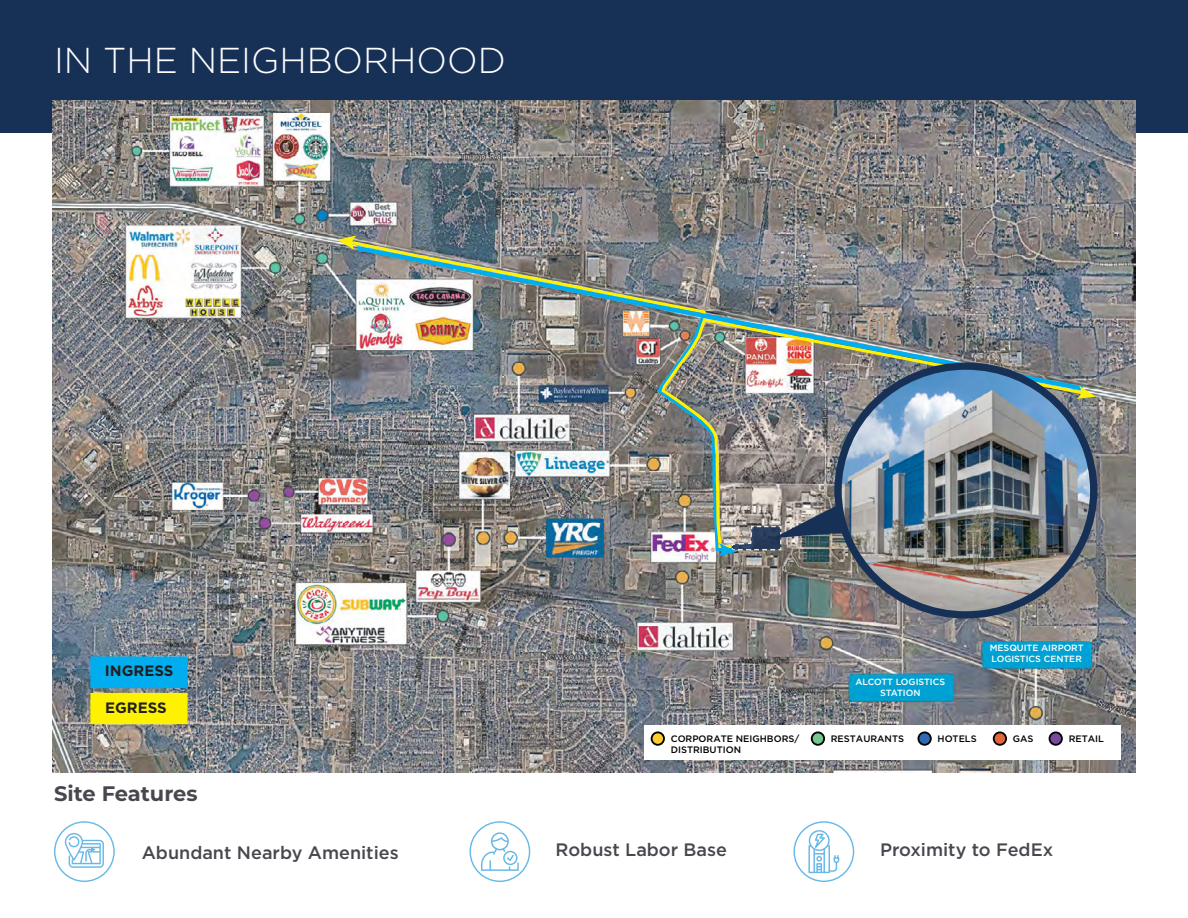
<style>
.page{position:relative;width:1188px;height:918px;background:#fff}
.page>*{position:absolute;margin:0;border:0;box-sizing:border-box;transform-origin:0 0}
.t1{font:300 36px "Gotham";color:#fff}
.t2{font:700 21px "Montserrat";color:#47474e}
.t3{font:500 18px "Gotham";color:#47474e}
.t4{font:700 15px "Gotham";color:#231f20}
.t5{font:500 9.3px/11.2px "Gotham";color:#000}
.t6{font:500 9px/10.5px "Gotham";color:#fff;text-align:center}
</style>
<div class="page">
<div style="left:0;top:0;width:1188px;height:133px;background:#173056"></div>
<svg style="left:54px;top:821px;width:61px;height:61px"></svg>
<svg style="left:470px;top:821px;width:60px;height:61px"></svg>
<svg style="left:794px;top:821px;width:60px;height:61px"></svg>
<img style="left:52px;top:100px;width:1084px;height:673px">
<div style="left:644px;top:726px;width:476px;height:34px;background:#fff"></div>
<div style="left:652px;top:732px;width:12px;height:13px;background:#ffcd2b;border-radius:50%"></div>
<div style="left:651px;top:731px;width:14px;height:15px;border:2px solid #000;border-radius:50%"></div>
<div style="left:812px;top:732px;width:12px;height:13px;background:#78c68f;border-radius:50%"></div>
<div style="left:811px;top:731px;width:14px;height:15px;border:2px solid #000;border-radius:50%"></div>
<div style="left:994px;top:732px;width:12px;height:13px;background:#e3663b;border-radius:50%"></div>
<div style="left:993px;top:731px;width:14px;height:15px;border:2px solid #000;border-radius:50%"></div>
<div style="left:1050px;top:732px;width:12px;height:13px;background:#7a489c;border-radius:50%"></div>
<div style="left:1049px;top:731px;width:14px;height:15px;border:2px solid #000;border-radius:50%"></div>
<div style="left:918px;top:732px;width:13px;height:13px;background:#306ab3;border-radius:50%"></div>
<div style="left:918px;top:731px;width:14px;height:15px;border:2px solid #000;border-radius:50%"></div>
<img style="left:844px;top:243px;width:244px;height:123px">
<svg style="left:1094px;top:386px;width:2px;height:13px"></svg>
<div style="left:91px;top:657px;width:96px;height:30px;background:#00aeef"></div>
<div style="left:90px;top:657px;width:98px;height:31px;border:2px solid #00aeef"></div>
<div style="left:91px;top:694px;width:96px;height:29px;background:#fff200"></div>
<div style="left:90px;top:693px;width:98px;height:31px;border:2px solid #fff200"></div>
<img style="left:838px;top:366px;width:256px;height:249px">
<div style="left:834px;top:362px;width:263px;height:257px;border:7px solid #173056;border-radius:50%"></div>
<img style="left:337px;top:235px;width:507px;height:321px">
<h1 class="t1" style="left:54px;top:38px;width:453px">IN THE NEIGHBORHOOD</h1>
<h3 class="t4" style="left:105px;top:661px;width:70px">INGRESS</h3>
<h3 class="t4" style="left:105px;top:698px;width:63px">EGRESS</h3>
<h2 class="t2" style="left:54px;top:778px;width:145px">Site Features</h2>
<h3 class="t3" style="left:142px;top:841px;width:258px">Abundant Nearby Amenities</h3>
<p class="t6" style="left:855px;top:677px;width:91px">ALCOTT LOGISTICS<br>STATION</p>
<p class="t6" style="left:990px;top:643px;width:95px;text-align:left">MESQUITE AIRPORT<br>LOGISTICS CENTER</p>
<p class="t5" style="left:671px;top:733px;width:130px">CORPORATE NEIGHBORS/<br>DISTRIBUTION</p>
<p class="t5" style="left:831px;top:733px;width:75px">RESTAURANTS</p>
<p class="t5" style="left:938px;top:733px;width:41px">HOTELS</p>
<p class="t5" style="left:1013px;top:733px;width:22px">GAS</p>
<p class="t5" style="left:1069px;top:733px;width:37px">RETAIL</p>
<h3 class="t3" style="left:556px;top:838px;width:173px">Robust Labor Base</h3>
<h3 class="t3" style="left:880px;top:838px;width:175px">Proximity to FedEx</h3>
</div>
